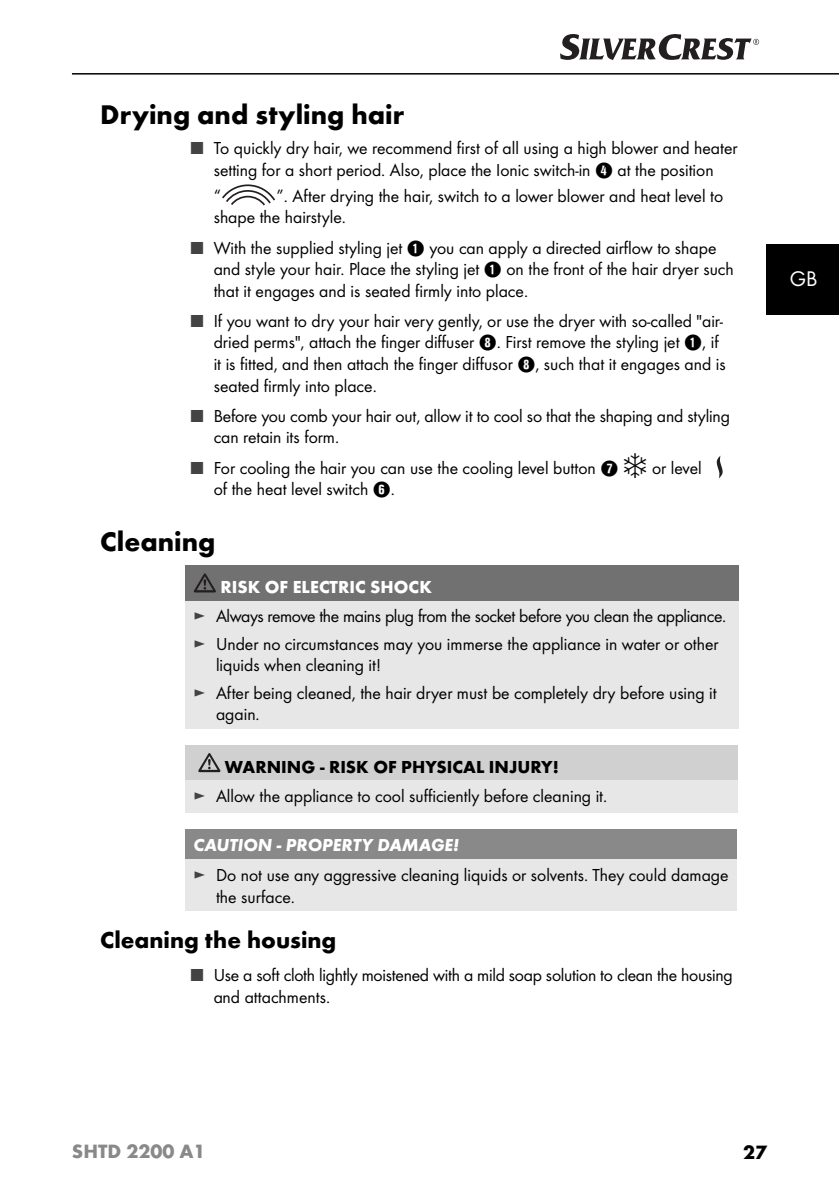
<style>
.page{position:relative;width:839px;height:1191px;background:#fff}
.page>*{position:absolute;margin:0;border:0;box-sizing:border-box;transform-origin:0 0}
.t1{font:700 28px "Futura";color:#000}
.t2{font:700 24px "Futura";color:#000}
.t3{font:22px "Futura Boo";color:#fff}
.t4{font:700 20px "Futura";color:#898989}
.t5{font:700 20px "Futura";color:#000}
.t6{font:18px/21.6px "Futura Boo";color:#000}
.t7{font:18px/27.2px "Futura Boo";letter-spacing:-.02em;color:#000}
.t8{font:700 18px "Futura";color:#000}
.t9{font:italic 700 18px "Futura";color:#fff}
.t10{font:700 18px "Futura";color:#fff}
.s1{color:#434343}
.s2{font-family:"Hako PI Nummern"}
</style>
<div class="page">
<hr style="left:72px;top:73px;width:767px;height:2px;background:#000">
<svg style="left:560px;top:34px;width:199px;height:26px"></svg>
<div style="left:767px;top:244px;width:72px;height:71px;background:#000"></div>
<svg style="left:222px;top:184px;width:53px;height:22px"></svg>
<svg style="left:717px;top:456px;width:6px;height:22px"></svg>
<div style="left:185px;top:565px;width:553px;height:36px;background:#717171"></div>
<div style="left:185px;top:601px;width:553px;height:127px;background:#e7e7e7"></div>
<svg style="left:194px;top:573px;width:22px;height:19px"></svg>
<div style="left:185px;top:745px;width:553px;height:35px;background:#d0d0d0"></div>
<div style="left:185px;top:780px;width:553px;height:33px;background:#e7e7e7"></div>
<svg style="left:198px;top:753px;width:22px;height:19px"></svg>
<div style="left:185px;top:829px;width:552px;height:30px;background:#898989"></div>
<div style="left:185px;top:859px;width:552px;height:51px;background:#e7e7e7"></div>
<h1 class="t1" style="left:100px;top:104px;width:306px">Drying and styling hair</h1>
<p class="t6" style="left:191px;top:139px;width:548px;text-align:center"><span class="s1">■</span> To quickly dry hair, we recommend first of all using a high blower and heater setting for a short period. Also, place the Ionic switch-in <span class="s2">4</span> at the position</p>
<p class="t6" style="left:214px;top:186px;width:9px">“</p>
<p class="t6" style="left:214px;top:186px;width:511px;text-indent:63px">”. After drying the hair, switch to a lower blower and heat level to shape the hairstyle.</p>
<p class="t6" style="left:214px;top:238px;width:522px;text-indent:-23px"><span class="s1">■</span> With the supplied styling jet <span class="s2">1</span> you can apply a directed airflow to shape and style your hair. Place the styling jet <span class="s2">1</span> on the front of the hair dryer such that it engages and is seated firmly into place.</p>
<p class="t6" style="left:214px;top:311px;width:514px;text-indent:-23px"><span class="s1">■</span> If you want to dry your hair very gently, or use the dryer with so-called "air&shy;dried perms", attach the finger diffuser <span class="s2">8</span>. First remove the styling jet <span class="s2">1</span>, if it is fitted, and then attach the finger diffusor <span class="s2">8</span>, such that it engages and is seated firmly into place.</p>
<p class="t6" style="left:214px;top:406px;width:518px;text-indent:-23px"><span class="s1">■</span> Before you comb your hair out, allow it to cool so that the shaping and styling can retain its form.</p>
<p class="t6" style="left:214px;top:458px;width:489px;text-indent:-23px"><span class="s1">■</span> For cooling the hair you can use the cooling level button <span class="s2">7</span> ❄ or level of the heat level switch <span class="s2">6</span>.</p>
<h1 class="t1" style="left:100px;top:531px;width:117px">Cleaning</h1>
<p class="t10" style="left:220px;top:580px;width:213px">RISK OF ELECTRIC SHOCK</p>
<p class="t7" style="left:193px;top:604px;width:534px"><span class="s1">►</span> Always remove the mains plug from the socket before you clean the appliance. <span class="s1">►</span> Under no circumstances may you immerse the appliance in water or other</p>
<p class="t6" style="left:193px;top:653px;width:525px;line-height:27.2px;text-indent:23px">liquids when cleaning it!<br><span class="s1">►</span> After being cleaned, the hair dryer must be completely dry before using it</p>
<p class="t6" style="left:216px;top:704px;width:45px">again.</p>
<p class="t8" style="left:225px;top:759px;width:335px">WARNING - RISK OF PHYSICAL INJURY!</p>
<p class="t6" style="left:193px;top:786px;width:415px"><span class="s1">►</span> Allow the appliance to cool sufficiently before cleaning it.</p>
<p class="t9" style="left:193px;top:838px;width:267px">CAUTION - PROPERTY DAMAGE!</p>
<p class="t6" style="left:216px;top:865px;width:514px;text-indent:-23px"><span class="s1">►</span> Do not use any aggressive cleaning liquids or solvents. They could damage the surface.</p>
<h2 class="t2" style="left:100px;top:931px;width:238px">Cleaning the housing</h2>
<p class="t6" style="left:214px;top:965px;width:520px;text-indent:-23px"><span class="s1">■</span> Use a soft cloth lightly moistened with a mild soap solution to clean the housing and attachments.</p>
<p class="t3" style="left:790px;top:269px;width:29px">GB</p>
<p class="t4" style="left:72px;top:1143px;width:135px">SHTD 2200 A1</p>
<p class="t5" style="left:743px;top:1144px;width:25px">27</p>
</div>
